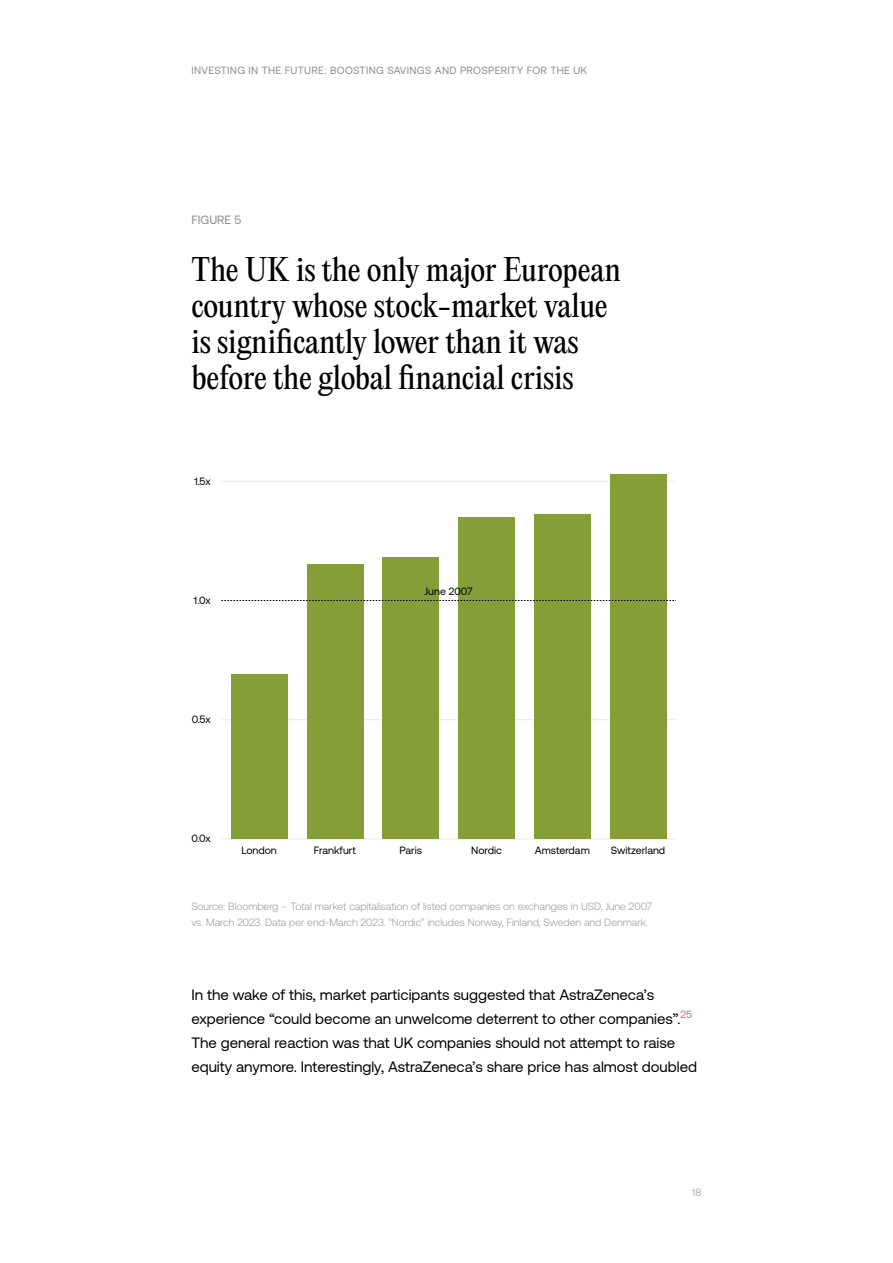
<style>
.page{position:relative;width:893px;height:1263px;background:#fff}
.page>*{position:absolute;margin:0;border:0;box-sizing:border-box;transform-origin:0 0}
.t1{font:30px/36px "PP Editorial New";letter-spacing:-.005em;color:#020203}
.t2{font:15px/24px "Aeonik";color:#020203}
.t3{font:12px "Aeonik";color:#8f8f8f}
.t4{font:10.65px "Aeonik";color:#000}
.t5{font:300 10.5px/16.5px "Aeonik";color:#8e8f8f}
.t6{font:10.5px "Aeonik";letter-spacing:.03em;color:#8f8f8f}
.t7{font:300 10.5px "Aeonik";color:#8f8f8f}
</style>
<div class="page">
<hr style="left:221px;top:838px;width:455px;height:1px;background:#eaeaea">
<hr style="left:221px;top:719px;width:455px;height:1px;background:#eaeaea">
<hr style="left:221px;top:481px;width:455px;height:1px;background:#eaeaea">
<div style="left:231px;top:674px;width:57px;height:165px;background:#859e38"></div>
<div style="left:307px;top:565px;width:56px;height:274px;background:#859e38"></div>
<div style="left:382px;top:557px;width:57px;height:282px;background:#859e38"></div>
<div style="left:458px;top:517px;width:57px;height:322px;background:#859e38"></div>
<div style="left:534px;top:515px;width:57px;height:324px;background:#859e38"></div>
<div style="left:610px;top:474px;width:56px;height:365px;background:#859e38"></div>
<svg style="left:221px;top:600px;width:455px;height:1px"></svg>
<svg style="left:299px;top:564px;width:248px;height:212px"></svg>
<p class="t6" style="left:191px;top:64px;width:397px">INVESTING IN THE FUTURE: BOOSTING SAVINGS AND PROSPERITY FOR THE UK</p>
<p class="t3" style="left:191px;top:213px;width:51px">FIGURE 5</p>
<h1 class="t1" style="left:191px;top:251px;width:431px">The UK is the only major European country whose stock-market value is significantly lower than it was before the global financial crisis</h1>
<p class="t4" style="left:194px;top:475px;width:18px">1.5x</p>
<p class="t4" style="left:194px;top:594px;width:18px">1.0x</p>
<p class="t4" style="left:425px;top:586px;width:50px">June 2007</p>
<p class="t4" style="left:192px;top:714px;width:21px">0.5x</p>
<p class="t4" style="left:191px;top:833px;width:21px">0.0x</p>
<p class="t4" style="left:242px;top:844px;width:37px">London</p>
<p class="t4" style="left:314px;top:844px;width:44px">Frankfurt</p>
<p class="t4" style="left:399px;top:844px;width:24px">Paris</p>
<p class="t4" style="left:471px;top:844px;width:32px">Nordic</p>
<p class="t4" style="left:535px;top:844px;width:57px">Amsterdam</p>
<p class="t4" style="left:611px;top:844px;width:56px">Switzerland</p>
<p class="t5" style="left:191px;top:898px;width:462px">Source: Bloomberg – Total market capitalisation of listed companies on exchanges in USD, June 2007 vs. March 2023. Data per end-March 2023. “Nordic” includes Norway, Finland, Sweden and Denmark.</p>
<p class="t2" style="left:191px;top:982px;width:507px">In the wake of this, market participants suggested that AstraZeneca’s experience “could become an unwelcome deterrent to other companies”.<sup>25<br></sup>The general reaction was that UK companies should not attempt to raise equity anymore. Interestingly, AstraZeneca’s share price has almost doubled</p>
<p class="t7" style="left:692px;top:1186px;width:11px">18</p>
</div>
